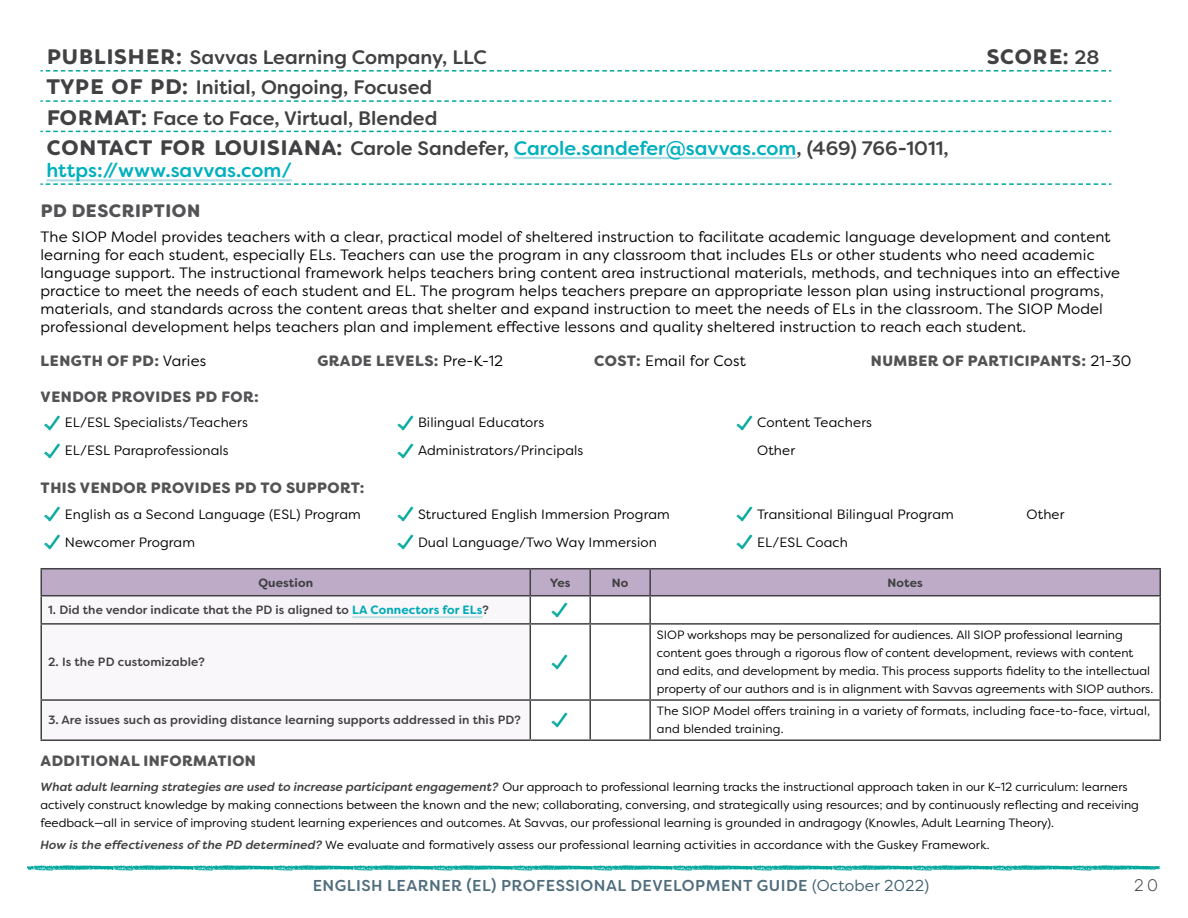
<style>
.page{position:relative;width:1188px;height:918px;background:#fff}
.page>*{position:absolute;margin:0;border:0;box-sizing:border-box;transform-origin:0 0}
.Vendor_Headings{font:900 21px "Brush Ab S";color:#414042}
.Vendor_Headings-2{font:500 19.5px "Filson Soft";color:#414042}
.Vendor_Headings-3{font:500 19.5px/22.5px "Filson Soft";color:#00b0be}
.Body{font:19.5px "Le Osler Stamp Icon";color:#00a89e}
.Subhead{font:900 18px "Filson Soft";letter-spacing:.03em;color:#535355}
.t1{font:500 15.75px "Filson Soft";letter-spacing:.03em;color:#506d7d}
.Body-2{font:15px/18px "Filson Soft";letter-spacing:.01em;color:#000}
.Body-3{font:900 15px "Filson Soft";letter-spacing:.03em;color:#535355}
.t2{font:15px "Lulo One";color:#414042}
.Body-4{font:13.5px "Filson Soft";letter-spacing:.01em;color:#000}
.Body-5{font:12px/18px "Filson Soft";color:#000}
.Table_Body{font:12px/18px "Filson Soft";color:#000}
.Table_Body-2{font:500 12px "Filson Soft";letter-spacing:.01em;color:#414042}
.Table_Bullets{font:12px/18px "Filson Soft";letter-spacing:.01em;color:#000}
.Table_Headers{font:700 12px "Filson Soft";letter-spacing:.01em;color:#414042}
.s1{font-family:"Brush Ab S";font-weight:900;font-size:21px}
.s2{font-family:"Filson Soft";font-weight:500;font-size:19.5px}
.s3{font-family:"Brush Ab S";font-weight:900;font-size:21px;color:#414042}
.s4{color:#414042}
.s5{font-weight:400;color:#000}
.s6{font-weight:900;color:#535355}
.s7{font-weight:700;color:#00abb8}
.s8{font-weight:500;font-style:italic;color:#404042}
.s9{font-weight:400;color:#3d5d6f}
</style>
<div class="page">
<svg style="left:27px;top:865px;width:1134px;height:6px"></svg>
<svg style="left:40px;top:70px;width:1071px;height:2px"></svg>
<svg style="left:40px;top:100px;width:1071px;height:2px"></svg>
<svg style="left:40px;top:131px;width:1071px;height:1px"></svg>
<svg style="left:40px;top:183px;width:1071px;height:2px"></svg>
<hr style="left:514px;top:157px;width:283px;height:2px;background:#afdfe5">
<hr style="left:46px;top:179px;width:246px;height:2px;background:#afdfe5">
<hr style="left:40px;top:568px;width:490px;height:1px;background:#414042">
<hr style="left:40px;top:569px;width:2px;height:26px;background:#414042">
<hr style="left:530px;top:568px;width:60px;height:1px;background:#414042">
<hr style="left:590px;top:568px;width:60px;height:1px;background:#414042">
<hr style="left:650px;top:568px;width:511px;height:1px;background:#414042">
<hr style="left:40px;top:595px;width:490px;height:1px;background:#414042">
<hr style="left:40px;top:596px;width:2px;height:27px;background:#414042">
<svg style="left:41px;top:569px;width:1120px;height:54px"></svg>
<hr style="left:40px;top:623px;width:490px;height:2px;background:#414042">
<hr style="left:40px;top:625px;width:2px;height:74px;background:#414042">
<hr style="left:530px;top:623px;width:60px;height:2px;background:#414042">
<hr style="left:530px;top:625px;width:1px;height:74px;background:#414042">
<hr style="left:590px;top:623px;width:60px;height:2px;background:#414042">
<hr style="left:589px;top:625px;width:2px;height:74px;background:#414042">
<hr style="left:650px;top:623px;width:511px;height:2px;background:#414042">
<hr style="left:649px;top:625px;width:2px;height:74px;background:#414042">
<hr style="left:1160px;top:625px;width:1px;height:74px;background:#414042">
<hr style="left:40px;top:699px;width:490px;height:2px;background:#414042">
<hr style="left:40px;top:701px;width:2px;height:38px;background:#414042">
<hr style="left:530px;top:699px;width:60px;height:2px;background:#414042">
<hr style="left:530px;top:701px;width:1px;height:38px;background:#414042">
<hr style="left:590px;top:699px;width:60px;height:2px;background:#414042">
<hr style="left:589px;top:701px;width:2px;height:38px;background:#414042">
<hr style="left:650px;top:699px;width:511px;height:2px;background:#414042">
<hr style="left:649px;top:701px;width:2px;height:38px;background:#414042">
<hr style="left:1160px;top:701px;width:1px;height:38px;background:#414042">
<hr style="left:40px;top:739px;width:490px;height:2px;background:#414042">
<hr style="left:530px;top:739px;width:60px;height:2px;background:#414042">
<hr style="left:590px;top:739px;width:60px;height:2px;background:#414042">
<hr style="left:650px;top:739px;width:511px;height:2px;background:#414042">
<hr style="left:352px;top:616px;width:131px;height:2px;background:#c4e1e6">
<p class="Vendor_Headings-2" style="left:46px;top:45px;width:442px"><span class="s1">PUBLISHER:</span> Savvas Learning Company, LLC</p>
<p class="Vendor_Headings" style="left:987px;top:42px;width:114px">SCORE: <span class="s2">28</span></p>
<p class="Vendor_Headings-2" style="left:46px;top:75px;width:387px"><span class="s1">TYPE OF PD:</span> Initial, Ongoing, Focused</p>
<p class="Vendor_Headings-2" style="left:46px;top:105px;width:393px"><span class="s1">FORMAT:</span> Face to Face, Virtual, Blended</p>
<p class="Vendor_Headings-3" style="left:46px;top:137px;width:904px"><span class="s3">CONTACT FOR LOUISIANA:</span> <span class="s4">Carole Sandefer,</span> Carole.sandefer@savvas.com<span class="s4">, (469) 766-1011, </span>https://www.savvas.com/</p>
<p class="Subhead" style="left:41px;top:199px;width:161px">PD DESCRIPTION</p>
<p class="Body-2" style="left:40px;top:228px;width:1081px">The SIOP Model provides teachers with a clear, practical model of sheltered instruction to facilitate academic language development and content learning for each student, especially ELs. Teachers can use the program in any classroom that includes ELs or other students who need academic language support. The instructional framework helps teachers bring content area instructional materials, methods, and techniques into an effective practice to meet the needs of each student and EL. The program helps teachers prepare an appropriate lesson plan using instructional programs, materials, and standards across the content areas that shelter and expand instruction to meet the needs of ELs in the classroom. The SIOP Model professional development helps teachers plan and implement effective lessons and quality sheltered instruction to reach each student.</p>
<p class="Body-3" style="left:41px;top:351px;width:167px">LENGTH OF PD: <span class="s5">Varies</span></p>
<p class="Body-3" style="left:317px;top:351px;width:187px">GRADE LEVELS: <span class="s5">Pre-K-12</span></p>
<p class="Body-2" style="left:594px;top:352px;width:153px"><span class="s6">COST:</span> Email for Cost</p>
<p class="Body-3" style="left:871px;top:351px;width:262px">NUMBER OF PARTICIPANTS: <span class="s5">21-30</span></p>
<p class="Body-3" style="left:41px;top:387px;width:220px">VENDOR PROVIDES PD FOR:</p>
<p class="Body" style="left:45px;top:411px;width:18px">¿</p>
<p class="Body-4" style="left:65px;top:414px;width:185px">EL/ESL Specialists/Teachers</p>
<p class="Body" style="left:398px;top:411px;width:18px">¿</p>
<p class="Body-4" style="left:418px;top:414px;width:128px">Bilingual Educators</p>
<p class="Body" style="left:737px;top:411px;width:18px">¿</p>
<p class="Body-4" style="left:757px;top:414px;width:116px">Content Teachers</p>
<p class="Body" style="left:45px;top:439px;width:18px">¿</p>
<p class="Body-4" style="left:65px;top:442px;width:165px">EL/ESL Paraprofessionals</p>
<p class="Body" style="left:398px;top:439px;width:18px">¿</p>
<p class="Body-4" style="left:418px;top:442px;width:167px">Administrators/Principals</p>
<p class="Body-4" style="left:757px;top:442px;width:40px">Other</p>
<p class="Body-3" style="left:41px;top:478px;width:325px">THIS VENDOR PROVIDES PD TO SUPPORT:</p>
<p class="Body" style="left:45px;top:502px;width:18px">¿</p>
<p class="Body-4" style="left:65px;top:505px;width:298px">English as a Second Language (ESL) Program</p>
<p class="Body" style="left:398px;top:502px;width:18px">¿</p>
<p class="Body-4" style="left:418px;top:505px;width:253px">Structured English Immersion Program</p>
<p class="Body" style="left:737px;top:502px;width:18px">¿</p>
<p class="Body-4" style="left:757px;top:505px;width:198px">Transitional Bilingual Program</p>
<p class="Body-4" style="left:1027px;top:505px;width:40px">Other</p>
<p class="Body" style="left:45px;top:530px;width:18px">¿</p>
<p class="Body-4" style="left:65px;top:534px;width:132px">Newcomer Program</p>
<p class="Body" style="left:398px;top:530px;width:18px">¿</p>
<p class="Body-4" style="left:418px;top:534px;width:240px">Dual Language/Two Way Immersion</p>
<p class="Body" style="left:737px;top:530px;width:18px">¿</p>
<p class="Body-4" style="left:757px;top:534px;width:92px">EL/ESL Coach</p>
<p class="Table_Headers" style="left:258px;top:575px;width:56px">Question</p>
<p class="Table_Headers" style="left:550px;top:575px;width:22px">Yes</p>
<p class="Table_Headers" style="left:612px;top:575px;width:18px">No</p>
<p class="Table_Headers" style="left:888px;top:575px;width:37px">Notes</p>
<p class="Table_Body-2" style="left:48px;top:602px;width:443px">1. Did the vendor indicate that the PD is aligned to <span class="s7">LA Connectors for ELs</span>?</p>
<p class="Body" style="left:552px;top:598px;width:18px">¿</p>
<p class="Table_Body-2" style="left:48px;top:654px;width:158px">2. Is the PD customizable?</p>
<p class="Body" style="left:552px;top:650px;width:18px">¿</p>
<p class="Table_Body" style="left:657px;top:626px;width:498px">SIOP workshops may be personalized for audiences. All SIOP professional learning content goes through a rigorous flow of content development, reviews with content and edits, and development by media. This process supports fidelity to the intellectual property of our authors and is in alignment with Savvas agreements with SIOP authors.</p>
<p class="Table_Body-2" style="left:48px;top:713px;width:474px">3. Are issues such as providing distance learning supports addressed in this PD?</p>
<p class="Body" style="left:552px;top:708px;width:18px">¿</p>
<p class="Table_Bullets" style="left:657px;top:702px;width:495px">The SIOP Model offers training in a variety of formats, including face-to-face, virtual, and blended training.</p>
<p class="Body-3" style="left:41px;top:752px;width:217px">ADDITIONAL INFORMATION</p>
<p class="Body-5" style="left:40px;top:778px;width:1100px"><span class="s8">What adult learning strategies are used to increase participant engagement?</span> Our approach to professional learning tracks the instructional approach taken in our K–12 curriculum: learners actively construct knowledge by making connections between the known and the new; collaborating, conversing, and strategically using resources; and by continuously reflecting and receiving feedback—all in service of improving student learning experiences and outcomes. At Savvas, our professional learning is grounded in andragogy (Knowles, Adult Learning Theory).</p>
<p class="Body-5" style="left:40px;top:835px;width:951px"><span class="s8">How is the effectiveness of the PD determined?</span> We evaluate and formatively assess our professional learning activities in accordance with the Guskey Framework.</p>
<p class="t1" style="left:313px;top:875px;width:618px">ENGLISH LEARNER (EL) PROFESSIONAL DEVELOPMENT GUIDE <span class="s9">(October 2022)</span></p>
<p class="t2" style="left:1134px;top:875px;width:28px">20</p>
</div>
